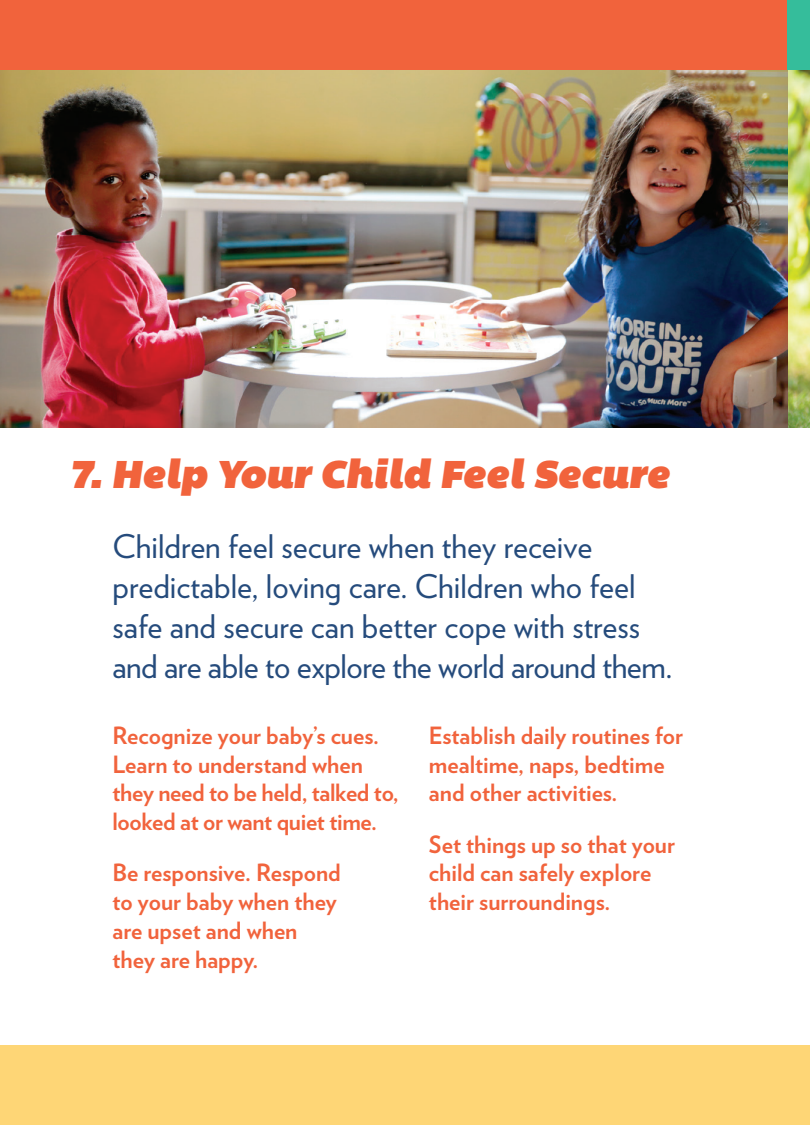
<style>
.page{position:relative;width:810px;height:1125px;background:#fff}
.page>*{position:absolute;margin:0;border:0;box-sizing:border-box;transform-origin:0 0}
.t1{font:italic 40px "Bemio";color:#f1633c}
.t2{font:32.5px/40px "Verlag";color:#254b7c}
.t3{font:700 23.75px/28.8px "Verlag";color:#f1633c}
</style>
<div class="page">
<img style="left:788px;top:69px;width:22px;height:359px">
<img style="left:0;top:69px;width:788px;height:359px">
<div style="left:0;top:0;width:788px;height:69px;background:#f1633c"></div>
<div style="left:0;top:1046px;width:788px;height:79px;background:#fed676"></div>
<div style="left:788px;top:0;width:22px;height:69px;background:#35bd9b"></div>
<div style="left:788px;top:1046px;width:22px;height:79px;background:#fed676"></div>
<h1 class="t1" style="left:70px;top:443px;width:601px">7. Help Your Child Feel Secure</h1>
<h2 class="t2" style="left:112px;top:525px;width:562px">Children feel secure when they receive predictable, loving care. Children who feel safe and secure can better cope with stress and are able to explore the world around them.</h2>
<p class="t3" style="left:112px;top:720px;width:288px">Recognize your baby’s cues.<br>Learn to understand when they need to be held, talked to, looked at or want quiet time.</p>
<p class="t3" style="left:112px;top:857px;width:230px">Be responsive. Respond to your baby when they are upset and when they are happy.</p>
<p class="t3" style="left:429px;top:720px;width:256px">Establish daily routines for mealtime, naps, bedtime and other activities.</p>
<p class="t3" style="left:429px;top:829px;width:248px">Set things up so that your child can safely explore their surroundings.</p>
</div>
